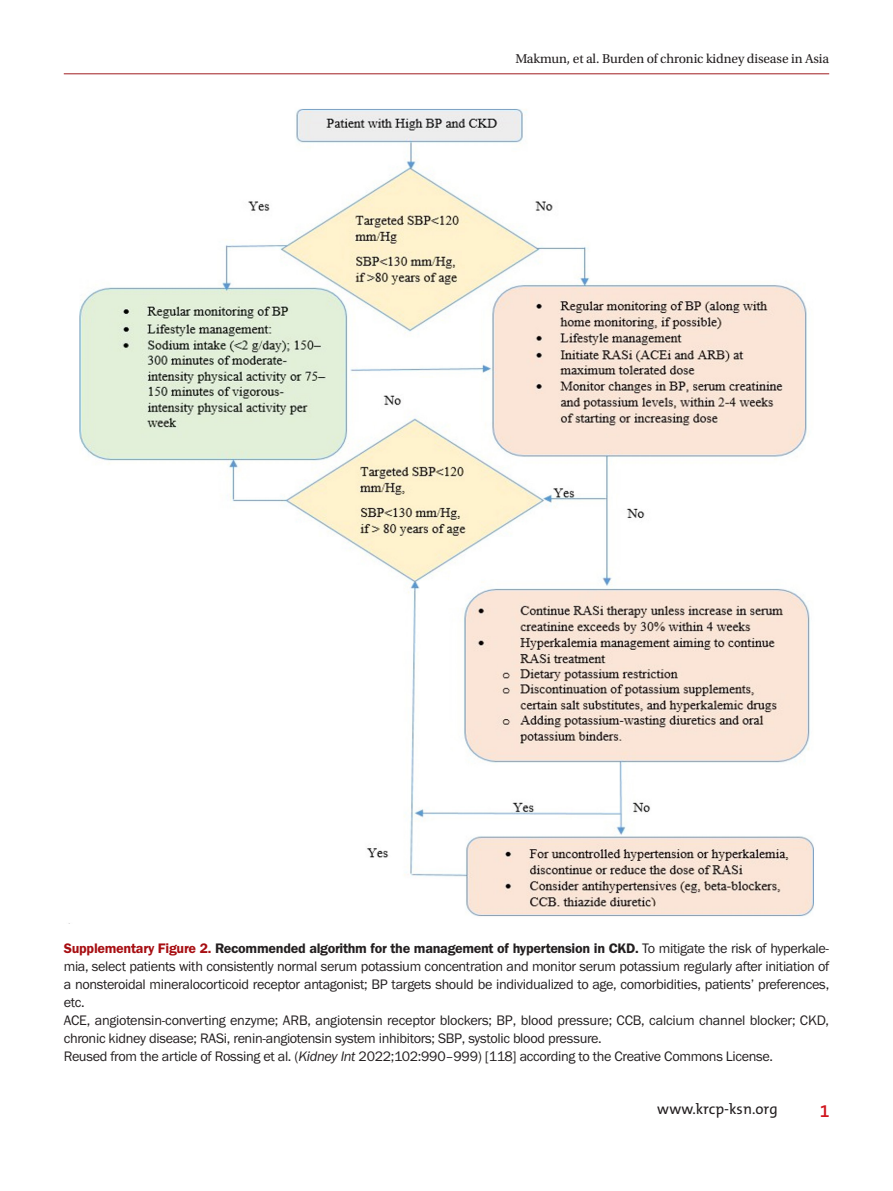
<style>
.page{position:relative;width:893px;height:1191px;background:#fff}
.page>*{position:absolute;margin:0;border:0;box-sizing:border-box;transform-origin:0 0}
.t1{font:600 18px "The Mix B W6";color:#d1161e}
.t2{font:15px "The Mix B W5 Plain";color:#231f20}
.fig-caption{font:14.25px/18px "Franklin Gothic Pro";letter-spacing:-.02em;color:#231f20;text-align:justify}
.t3{font:13.5px "Utopia Std";letter-spacing:-.01em;color:#231f20}
.s1{font-weight:600;color:#a70e12}
.s2{font-weight:600}
.s3{font-style:italic}
</style>
<div class="page">
<img style="left:79px;top:109px;width:735px;height:808px">
<hr style="left:64px;top:73px;width:765px;height:1px;background:#a11d21">
<p class="t3" style="left:515px;top:51px;width:315px">Makmun, et al. Burden of chronic kidney disease in Asia</p>
<p class="fig-caption" style="left:64px;top:940px;width:767px"><span class="s1">Supplementary Figure 2.</span> <span class="s2">Recommended algorithm for the management of hypertension in CKD.</span> To mitigate the risk of hyperkale&shy;mia, select patients with consistently normal serum potassium concentration and monitor serum potassium regularly after initiation of a nonsteroidal mineralocorticoid receptor antagonist; BP targets should be individualized to age, comorbidities, patients’ preferences, etc.</p>
<p class="fig-caption" style="left:64px;top:1012px;width:767px">ACE, angiotensin-converting enzyme; ARB, angiotensin receptor blockers; BP, blood pressure; CCB, calcium channel blocker; CKD, chronic kidney disease; RASi, renin-angiotensin system inhibitors; SBP, systolic blood pressure.</p>
<p class="fig-caption" style="left:64px;top:1048px;width:711px">Reused from the article of Rossing et al. (<span class="s3">Kidney Int</span> 2022;102:990–999) [118] according to the Creative Commons License.</p>
<p class="t2" style="left:657px;top:1099px;width:122px">www.krcp-ksn.org</p>
<p class="t1" style="left:820px;top:1099px;width:11px">1</p>
</div>
